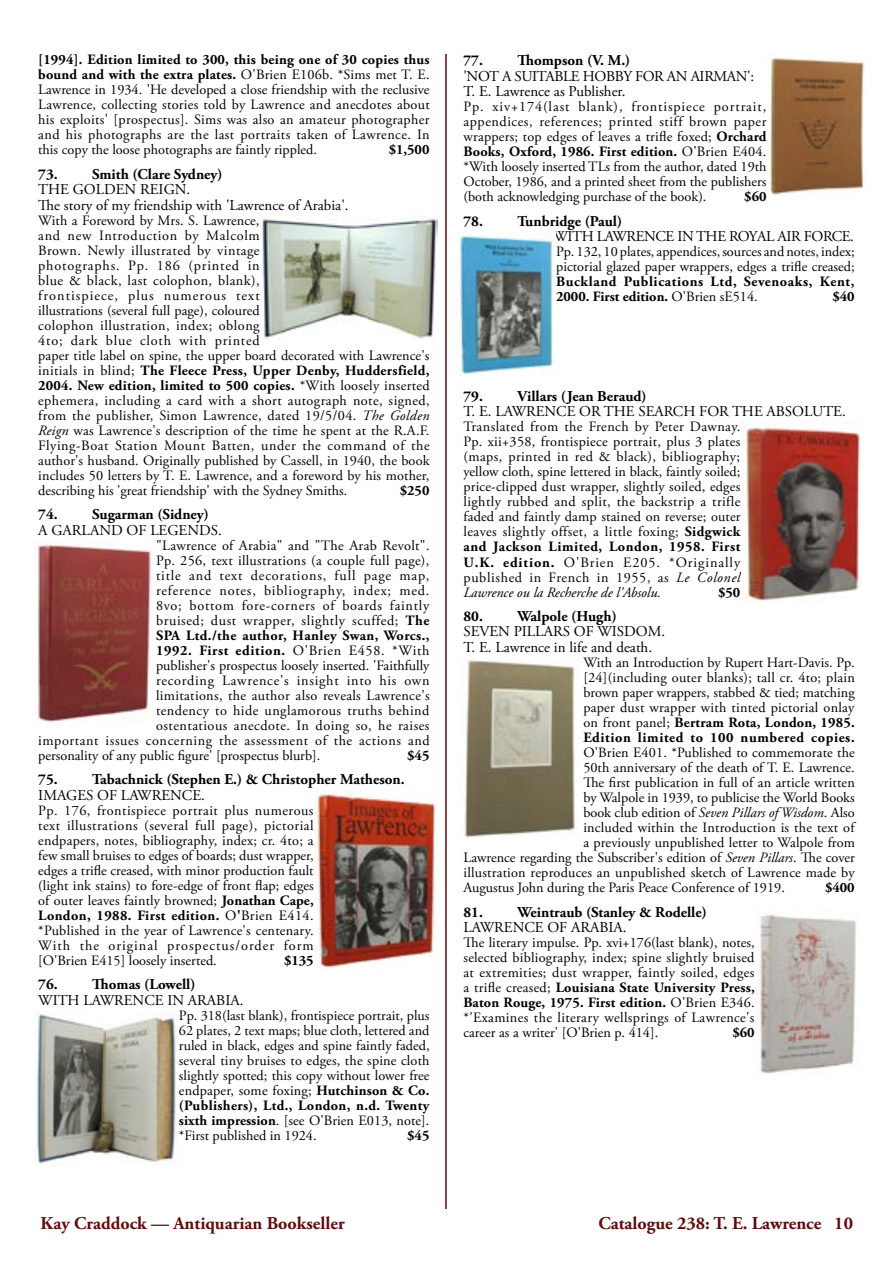
<style>
.page{position:relative;width:893px;height:1263px;background:#fff}
.page>*{position:absolute;margin:0;border:0;box-sizing:border-box;transform-origin:0 0}
.t1{font:700 18px "Adobe Garamond Pro";color:#600c0c}
.t2{font:15px/15.8px "Adobe Garamond Pro";color:#000}
.t3{font:700 15px "Adobe Garamond Pro";color:#000}
.t4{font:15px/15.8px "Adobe Garamond Pro";letter-spacing:-.025em;color:#000}
.t5{font:14.25px/15px "Adobe Garamond Pro";letter-spacing:.015em;color:#000;text-align:justify}
.t6{font:700 14.25px/15px "Adobe Garamond Pro";letter-spacing:.03em;color:#000}
.t7{font:14.25px "Adobe Garamond Pro";letter-spacing:.04em;color:#000}
.t8{font:14.25px "Adobe Garamond Pro";letter-spacing:.055em;color:#000}
.t9{font:14.25px "Adobe Garamond Pro";letter-spacing:.05em;color:#000}
.t10{font:14.25px "Adobe Garamond Pro";letter-spacing:.035em;color:#000}
.s1{font-weight:700}
.s2{font-style:italic}
.s3{font-weight:400}
</style>
<div class="page">
<hr style="left:445px;top:54px;width:2px;height:1155px;background:#600c0c">
<img style="left:261px;top:216px;width:177px;height:123px">
<img style="left:37px;top:541px;width:114px;height:182px">
<img style="left:314px;top:789px;width:122px;height:179px">
<img style="left:34px;top:1012px;width:143px;height:153px">
<img style="left:767px;top:54px;width:98px;height:142px">
<img style="left:456px;top:233px;width:98px;height:142px">
<img style="left:741px;top:422px;width:120px;height:180px">
<img style="left:464px;top:658px;width:113px;height:180px">
<img style="left:755px;top:913px;width:101px;height:161px">
<p class="t5" style="left:38px;top:53px;width:393px"><span class="s1">[1994]. Edition limited to 300, this being one of 30 copies thus bound and with the extra plates.</span> O'Brien E106b. *Sims met T. E.<br>Lawrence in 1934. 'He developed a close friendship with the reclusive Lawrence, collecting stories told by Lawrence and anecdotes about his exploits' [prospectus]. Sims was also an amateur photographer and his photographs are the last portraits taken of Lawrence. In this copy the loose photographs are faintly rippled.</p>
<p class="t6" style="left:389px;top:143px;width:42px">$1,500</p>
<p class="t3" style="left:38px;top:165px;width:186px">73. Smith (Clare Sydney)</p>
<p class="t2" style="left:38px;top:182px;width:312px">THE GOLDEN REIGN.<br>The story of my friendship with 'Lawrence of Arabia'.</p>
<p class="t5" style="left:38px;top:214px;width:393px;text-align:left">With a Foreword by Mrs. S. Lawrence,<br>and new Introduction by Malcolm<br>Brown. Newly illustrated by vintage<br>photographs. Pp. 186 (printed in<br>blue &amp; black, last colophon, blank),<br>frontispiece, plus numerous text<br>illustrations (several full page), coloured<br>colophon illustration, index; oblong<br>4to; dark blue cloth with printed<br>paper title label on spine, the upper board decorated with Lawrence's initials in blind; <span class="s1">The Fleece Press, Upper Denby, Huddersfield, 2004. New edition, limited to 500 copies.</span> *With loosely inserted ephemera, including a card with a short autograph note, signed, from the publisher, Simon Lawrence, dated 19/5/04. <span class="s2">The Golden Reign</span> was Lawrence's description of the time he spent at the R.A.F.<br>Flying-Boat Station Mount Batten, under the command of the author's husband. Originally published by Cassell, in 1940, the book includes 50 letters by T. E. Lawrence, and a foreword by his mother, describing his 'great friendship' with the Sydney Smiths.</p>
<p class="t6" style="left:400px;top:483px;width:31px">$250</p>
<p class="t3" style="left:38px;top:506px;width:172px">74. Sugarman (Sidney)</p>
<p class="t2" style="left:38px;top:523px;width:185px">A GARLAND OF LEGENDS.</p>
<p class="t5" style="left:156px;top:539px;width:275px">"Lawrence of Arabia" and "The Arab Revolt".</p>
<p class="t5" style="left:156px;top:554px;width:275px">Pp. 256, text illustrations (a couple full page),</p>
<p class="t8" style="left:156px;top:567px;width:275px">title and text decorations, full page map,</p>
<p class="t8" style="left:156px;top:582px;width:275px">reference notes, bibliography, index; med.</p>
<p class="t9" style="left:156px;top:597px;width:275px">8vo; bottom fore-corners of boards faintly</p>
<p class="t7" style="left:156px;top:612px;width:275px">bruised; dust wrapper, slightly scuffed; <span class="s1">The</span></p>
<p class="t6" style="left:156px;top:628px;width:275px">SPA Ltd./the author, Hanley Swan, Worcs.,</p>
<p class="t6" style="left:156px;top:643px;width:275px">1992. First edition. <span class="s3">O'Brien E458. *With</span></p>
<p class="t5" style="left:156px;top:659px;width:275px">publisher's prospectus loosely inserted. 'Faithfully</p>
<p class="t9" style="left:156px;top:672px;width:275px">recording Lawrence's insight into his own</p>
<p class="t5" style="left:156px;top:689px;width:275px">limitations, the author also reveals Lawrence's</p>
<p class="t5" style="left:156px;top:704px;width:275px">tendency to hide unglamorous truths behind</p>
<p class="t10" style="left:156px;top:717px;width:275px">ostentatious anecdote. In doing so, he raises</p>
<p class="t7" style="left:38px;top:732px;width:393px">important issues concerning the assessment of the actions and</p>
<p class="t5" style="left:38px;top:749px;width:283px">personality of any public figure' [prospectus blurb].</p>
<p class="t6" style="left:407px;top:748px;width:24px">$45</p>
<p class="t3" style="left:38px;top:771px;width:368px">75. Tabachnick (Stephen E.) &amp; Christopher Matheson.</p>
<p class="t2" style="left:38px;top:788px;width:168px">IMAGES OF LAWRENCE.</p>
<p class="t5" style="left:38px;top:804px;width:277px">Pp. 176, frontispiece portrait plus numerous text illustrations (several full page), pictorial endpapers, notes, bibliography, index; cr. 4to; a few small bruises to edges of boards; dust wrapper, edges a trifle creased, with minor production fault (light ink stains) to fore-edge of front flap; edges of outer leaves faintly browned; <span class="s1">Jonathan Cape, London, 1988. First edition.</span> O<span class="s1">'</span>Brien E414. *Published in the year of Lawrence's centenary.<br>With the original prospectus/order form [O'Brien E415] loosely inserted.</p>
<p class="t6" style="left:284px;top:953px;width:31px">$135</p>
<p class="t3" style="left:38px;top:976px;width:159px">76. Thomas (Lowell)</p>
<p class="t2" style="left:38px;top:993px;width:207px">WITH LAWRENCE IN ARABIA.</p>
<p class="t5" style="left:179px;top:1009px;width:252px">Pp. 318(last blank), frontispiece portrait, plus 62 plates, 2 text maps; blue cloth, lettered and ruled in black, edges and spine faintly faded, several tiny bruises to edges, the spine cloth slightly spotted; this copy without lower free endpaper, some foxing; <span class="s1">Hutchinson &amp; Co. (Publishers), Ltd., London, n.d. Twenty sixth impression</span>. [see O'Brien E013, note]. *First published in 1924.</p>
<p class="t6" style="left:407px;top:1128px;width:24px">$45</p>
<p class="t3" style="left:463px;top:51px;width:168px">77. Thompson (V. M.)</p>
<p class="t4" style="left:463px;top:69px;width:292px">'NOT A SUITABLE HOBBY FOR AN AIRMAN':<br>T. E. Lawrence as Publisher.</p>
<p class="t5" style="left:463px;top:100px;width:305px">Pp. xiv+174(last blank), frontispiece portrait, appendices, references; printed stiff brown paper wrappers; top edges of leaves a trifle foxed; <span class="s1">Orchard Books, Oxford, 1986. First edition.</span> O'Brien E404. *With loosely inserted TLs from the author, dated 19th October, 1986, and a printed sheet from the publishers (both acknowledging purchase of the book).</p>
<p class="t6" style="left:744px;top:190px;width:24px">$60</p>
<p class="t3" style="left:463px;top:212px;width:160px">78. Tunbridge (Paul)</p>
<p class="t4" style="left:553px;top:229px;width:302px">WITH LAWRENCE IN THE ROYAL AIR FORCE.</p>
<p class="t5" style="left:556px;top:245px;width:300px">Pp. 132, 10 plates, appendices, sources and notes, index; pictorial glazed paper wrappers, edges a trifle creased;</p>
<p class="t6" style="left:556px;top:275px;width:300px">Buckland Publications Ltd, Sevenoaks, Kent,<br>2000. First edition. <span class="s3">O'Brien sE514.</span></p>
<p class="t6" style="left:832px;top:290px;width:24px">$40</p>
<p class="t3" style="left:463px;top:387px;width:185px">79. Villars (Jean Beraud)</p>
<p class="t2" style="left:463px;top:404px;width:384px">T. E. LAWRENCE OR THE SEARCH FOR THE ABSOLUTE.</p>
<p class="t5" style="left:463px;top:420px;width:279px">Translated from the French by Peter Dawnay.<br>Pp. xii+358, frontispiece portrait, plus 3 plates (maps, printed in red &amp; black), bibliography; yellow cloth, spine lettered in black, faintly soiled; price-clipped dust wrapper, slightly soiled, edges lightly rubbed and split, the backstrip a trifle faded and faintly damp stained on reverse; outer leaves slightly offset, a little foxing; <span class="s1">Sidgwick and Jackson Limited, London, 1958. First U.K. edition.</span> O'Brien E205. *Originally published in French in 1955, as <span class="s2">Le Colonel Lawrence ou la Recherche de l'Absolu.</span></p>
<p class="t6" style="left:718px;top:585px;width:24px">$50</p>
<p class="t3" style="left:463px;top:607px;width:155px">80. Walpole (Hugh)</p>
<p class="t2" style="left:463px;top:624px;width:203px">SEVEN PILLARS OF WISDOM.<br>T. E. Lawrence in life and death.</p>
<p class="t5" style="left:583px;top:656px;width:273px">With an Introduction by Rupert Hart-Davis. Pp. [24](including outer blanks); tall cr. 4to; plain brown paper wrappers, stabbed &amp; tied; matching paper dust wrapper with tinted pictorial onlay on front panel; <span class="s1">Bertram Rota, London, 1985.<br>Edition limited to 100 numbered copies.</span></p>
<p class="t5" style="left:583px;top:746px;width:273px">O'Brien E401. *Published to commemorate the</p>
<p class="t5" style="left:583px;top:761px;width:273px">50th anniversary of the death of T. E. Lawrence.</p>
<p class="t5" style="left:583px;top:776px;width:273px">The first publication in full of an article written</p>
<p class="t5" style="left:583px;top:791px;width:273px">by Walpole in 1939, to publicise the World Books</p>
<p class="t5" style="left:583px;top:806px;width:273px">book club edition of <span class="s2">Seven Pillars of Wisdom</span>. Also</p>
<p class="t5" style="left:583px;top:821px;width:273px">included within the Introduction is the text of</p>
<p class="t5" style="left:583px;top:836px;width:273px">a previously unpublished letter to Walpole from</p>
<p class="t5" style="left:463px;top:851px;width:393px">Lawrence regarding the Subscriber's edition of <span class="s2">Seven Pillars</span>. The cover</p>
<p class="t5" style="left:463px;top:866px;width:393px">illustration reproduces an unpublished sketch of Lawrence made by</p>
<p class="t5" style="left:463px;top:881px;width:323px">Augustus John during the Paris Peace Conference of 1919.</p>
<p class="t6" style="left:825px;top:880px;width:31px">$400</p>
<p class="t3" style="left:463px;top:903px;width:245px">81. Weintraub (Stanley &amp; Rodelle)</p>
<p class="t2" style="left:463px;top:920px;width:165px">LAWRENCE OF ARABIA.</p>
<p class="t5" style="left:463px;top:936px;width:293px">The literary impulse. Pp. xvi+176(last blank), notes, selected bibliography, index; spine slightly bruised at extremities; dust wrapper, faintly soiled, edges a trifle creased; <span class="s1">Louisiana State University Press, Baton Rouge, 1975. First edition.</span> O'Brien E346. *'Examines the literary wellsprings of Lawrence's career as a writer' [O'Brien p. 414].</p>
<p class="t6" style="left:732px;top:1025px;width:24px">$60</p>
<p class="t1" style="left:40px;top:1213px;width:306px">Kay Craddock — Antiquarian Bookseller</p>
<p class="t1" style="left:599px;top:1213px;width:256px">Catalogue 238: T. E. Lawrence 10</p>
</div>
